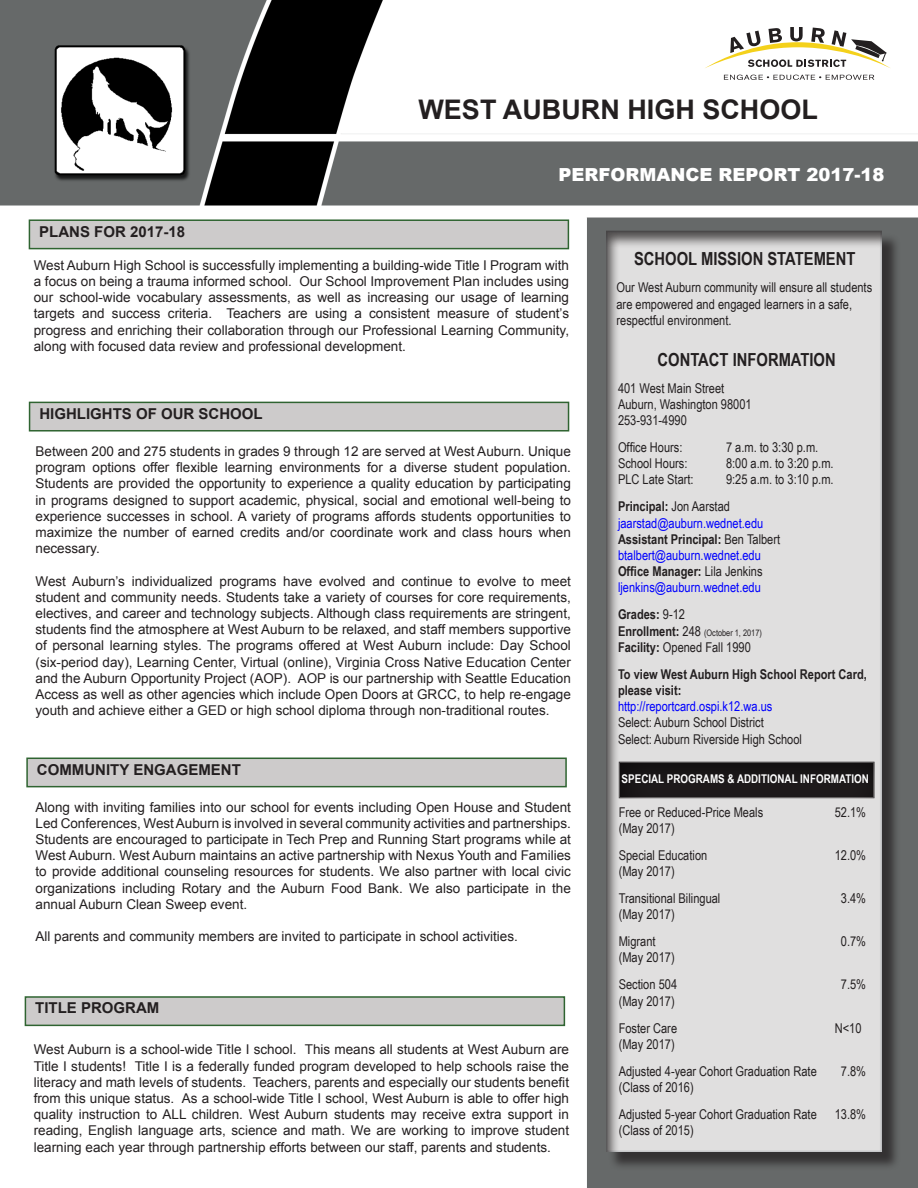
<style>
.page{position:relative;width:918px;height:1188px;background:#fff}
.page>*{position:absolute;margin:0;border:0;box-sizing:border-box;transform-origin:0 0}
.t1{font:700 27px "Arial";color:#231f20}
.t2{font:700 18px "Arial Narrow";color:#231f20}
.t3{font:900 18px "Arial";color:#fff}
.t4{font:700 15px "Arial";color:#231f20}
.t5{font:13.5px/16.2px "Arial";color:#231f20;text-align:justify}
.t6{font:13.5px "Arial Narrow";color:#231f20}
.t7{font:700 13.5px/16.2px "Arial Narrow";color:#231f20}
.t8{font:13.5px "Arial Narrow";color:#00f}
.t9{font:700 12px "Arial Narrow";color:#fff}
.t10{font:9px "Arial Narrow";color:#231f20}
.s1{font-weight:400}
.s2{font-weight:700;font-size:13.5px}
.s3{font-size:13.5px}
.s4{font-weight:700}
</style>
<div class="page">
<img style="left:0;top:0;width:918px;height:1188px">
<svg style="left:724px;top:75px;width:150px;height:5px"></svg>
<svg style="left:704px;top:27px;width:187px;height:41px"></svg>
<div style="left:608px;top:233px;width:292px;height:937px;background:#231f20;opacity:.75"></div>
<div style="left:604px;top:230px;width:280px;height:924px;background:#231f20;opacity:.75"></div>
<div style="left:29px;top:402px;width:540px;height:30px;background:#cdcbcb;border:2px solid #2f6431"></div>
<div style="left:29px;top:219px;width:540px;height:30px;background:#cdcbcb;border:2px solid #2f6431"></div>
<div style="left:26px;top:758px;width:541px;height:29px;background:#cdcbcb;border:2px solid #2f6431"></div>
<div style="left:25px;top:996px;width:540px;height:30px;background:#cdcbcb;border:2px solid #2f6431"></div>
<div style="left:616px;top:760px;width:260px;height:39px;background:#231f20;opacity:.75"></div>
<p class="t1" style="left:418px;top:91px;width:401px">WEST AUBURN HIGH SCHOOL</p>
<p class="t4" style="left:39px;top:222px;width:147px">PLANS FOR 2017-18</p>
<p class="t3" style="left:559px;top:161px;width:327px">PERFORMANCE REPORT 2017-18</p>
<p class="t5" style="left:34px;top:257px;width:537px">West Auburn High School is successfully implementing a building-wide Title I Program with a focus on being a trauma informed school. Our School Improvement Plan includes using our school-wide vocabulary assessments, as well as increasing our usage of learning targets and success criteria. Teachers are using a consistent measure of student’s progress and enriching their collaboration through our Professional Learning Community, along with focused data review and professional development.</p>
<p class="t4" style="left:39px;top:404px;width:225px">HIGHLIGHTS OF OUR SCHOOL</p>
<p class="t5" style="left:36px;top:443px;width:537px">Between 200 and 275 students in grades 9 through 12 are served at West Auburn. Unique program options offer flexible learning environments for a diverse student population.<br>Students are provided the opportunity to experience a quality education by participating in programs designed to support academic, physical, social and emotional well-being to experience successes in school. A variety of programs affords students opportunities to maximize the number of earned credits and/or coordinate work and class hours when necessary.</p>
<p class="t5" style="left:36px;top:573px;width:537px">West Auburn’s individualized programs have evolved and continue to evolve to meet student and community needs. Students take a variety of courses for core requirements, electives, and career and technology subjects. Although class requirements are stringent, students find the atmosphere at West Auburn to be relaxed, and staff members supportive of personal learning styles. The programs offered at West Auburn include: Day School (six-period day), Learning Center, Virtual (online), Virginia Cross Native Education Center and the Auburn Opportunity Project (AOP). AOP is our partnership with Seattle Education Access as well as other agencies which include Open Doors at GRCC, to help re-engage youth and achieve either a GED or high school diploma through non-traditional routes.</p>
<p class="t4" style="left:37px;top:760px;width:205px">COMMUNITY ENGAGEMENT</p>
<p class="t5" style="left:36px;top:799px;width:537px">Along with inviting families into our school for events including Open House and Student Led Conferences, West Auburn is involved in several community activities and partnerships.<br>Students are encouraged to participate in Tech Prep and Running Start programs while at West Auburn. West Auburn maintains an active partnership with Nexus Youth and Families to provide additional counseling resources for students. We also partner with local civic organizations including Rotary and the Auburn Food Bank. We also participate in the annual Auburn Clean Sweep event.</p>
<p class="t5" style="left:36px;top:928px;width:484px">All parents and community members are invited to participate in school activities.</p>
<p class="t4" style="left:35px;top:998px;width:126px">TITLE PROGRAM</p>
<p class="t5" style="left:34px;top:1042px;width:537px">West Auburn is a school-wide Title I school. This means all students at West Auburn are Title I students! Title I is a federally funded program developed to help schools raise the literacy and math levels of students. Teachers, parents and especially our students benefit from this unique status. As a school-wide Title I school, West Auburn is able to offer high quality instruction to ALL children. West Auburn students may receive extra support in reading, English language arts, science and math. We are working to improve student learning each year through partnership efforts between our staff, parents and students.</p>
<p class="t2" style="left:634px;top:245px;width:223px">SCHOOL MISSION STATEMENT</p>
<p class="t6" style="left:616px;top:278px;width:257px">Our West Auburn community will ensure all students</p>
<p class="t6" style="left:616px;top:294px;width:237px">are empowered and engaged learners in a safe,</p>
<p class="t6" style="left:616px;top:310px;width:117px">respectful environment.</p>
<p class="t2" style="left:658px;top:346px;width:180px">CONTACT INFORMATION</p>
<p class="t6" style="left:618px;top:378px;width:108px">401 West Main Street</p>
<p class="t6" style="left:618px;top:394px;width:135px">Auburn, Washington 98001</p>
<p class="t6" style="left:618px;top:410px;width:70px">253-931-4990</p>
<p class="t6" style="left:618px;top:437px;width:66px">Office Hours:</p>
<p class="t6" style="left:726px;top:437px;width:94px">7 a.m. to 3:30 p.m.</p>
<p class="t6" style="left:618px;top:454px;width:71px">School Hours:</p>
<p class="t6" style="left:726px;top:454px;width:109px">8:00 a.m. to 3:20 p.m.</p>
<p class="t6" style="left:618px;top:470px;width:77px">PLC Late Start:</p>
<p class="t6" style="left:726px;top:470px;width:109px">9:25 a.m. to 3:10 p.m.</p>
<p class="t7" style="left:618px;top:498px;width:113px">Principal: <span class="s1">Jon Aarstad</span></p>
<p class="t8" style="left:618px;top:513px;width:147px">jaarstad@auburn.wednet.edu</p>
<p class="t7" style="left:618px;top:530px;width:164px">Assistant Principal: <span class="s1">Ben Talbert</span></p>
<p class="t8" style="left:618px;top:545px;width:144px">btalbert@auburn.wednet.edu</p>
<p class="t7" style="left:618px;top:563px;width:146px">Office Manager: <span class="s1">Lila Jenkins</span></p>
<p class="t8" style="left:618px;top:578px;width:144px">ljenkins@auburn.wednet.edu</p>
<p class="t7" style="left:618px;top:606px;width:69px">Grades: <span class="s1">9-12</span></p>
<p class="t10" style="left:618px;top:626px;width:145px"><span class="s2">Enrollment:</span> <span class="s3">248</span> (October 1, 2017)</p>
<p class="t6" style="left:618px;top:637px;width:134px"><span class="s4">Facility:</span> Opened Fall 1990</p>
<p class="t7" style="left:618px;top:665px;width:250px">To view West Auburn High School Report Card, please visit:</p>
<p class="t8" style="left:618px;top:697px;width:156px">http://reportcard.ospi.k12.wa.us</p>
<p class="t6" style="left:618px;top:713px;width:147px">Select: Auburn School District</p>
<p class="t6" style="left:618px;top:729px;width:185px">Select: Auburn Riverside High School</p>
<p class="t9" style="left:622px;top:769px;width:249px">SPECIAL PROGRAMS &amp; ADDITIONAL INFORMATION</p>
<p class="t6" style="left:619px;top:802px;width:146px">Free or Reduced-Price Meals</p>
<p class="t6" style="left:835px;top:802px;width:33px">52.1%</p>
<p class="t6" style="left:619px;top:818px;width:57px">(May 2017)</p>
<p class="t6" style="left:619px;top:845px;width:90px">Special Education</p>
<p class="t6" style="left:835px;top:845px;width:33px">12.0%</p>
<p class="t6" style="left:619px;top:861px;width:57px">(May 2017)</p>
<p class="t6" style="left:619px;top:888px;width:103px">Transitional Bilingual</p>
<p class="t6" style="left:841px;top:888px;width:27px">3.4%</p>
<p class="t6" style="left:619px;top:905px;width:57px">(May 2017)</p>
<p class="t6" style="left:619px;top:932px;width:38px">Migrant</p>
<p class="t6" style="left:841px;top:932px;width:27px">0.7%</p>
<p class="t6" style="left:619px;top:948px;width:57px">(May 2017)</p>
<p class="t6" style="left:619px;top:975px;width:60px">Section 504</p>
<p class="t6" style="left:841px;top:975px;width:27px">7.5%</p>
<p class="t6" style="left:619px;top:991px;width:57px">(May 2017)</p>
<p class="t6" style="left:619px;top:1018px;width:60px">Foster Care</p>
<p class="t6" style="left:835px;top:1018px;width:28px">N&lt;10</p>
<p class="t6" style="left:619px;top:1034px;width:57px">(May 2017)</p>
<p class="t6" style="left:619px;top:1061px;width:200px">Adjusted 4-year Cohort Graduation Rate</p>
<p class="t6" style="left:841px;top:1061px;width:27px">7.8%</p>
<p class="t6" style="left:619px;top:1077px;width:77px">(Class of 2016)</p>
<p class="t6" style="left:619px;top:1104px;width:200px">Adjusted 5-year Cohort Graduation Rate</p>
<p class="t6" style="left:835px;top:1104px;width:33px">13.8%</p>
<p class="t6" style="left:619px;top:1121px;width:77px">(Class of 2015)</p>
</div>
